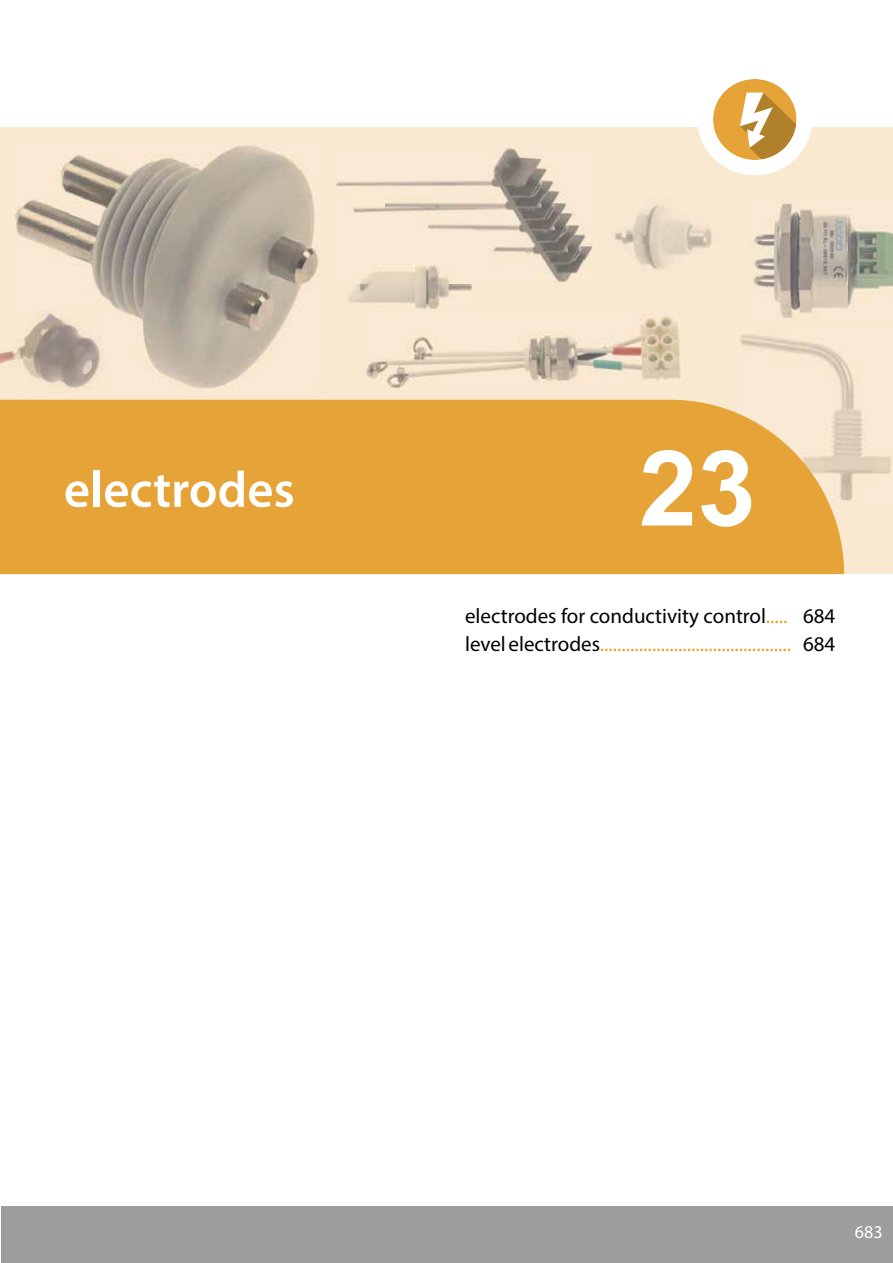
<style>
.page{position:relative;width:893px;height:1263px;background:#fff}
.page>*{position:absolute;margin:0;border:0;box-sizing:border-box;transform-origin:0 0}
.t1{font:700 105px "Arial";color:#fff}
.t2{font:600 51px "Myriad Pro";color:#fff}
.t3{font:21px/27.8px "Myriad Pro";color:#000}
.t4{font:18px "Myriad Pro";color:#fff}
.s1{color:#e6a337}
</style>
<div class="page">
<div style="left:0;top:128px;width:893px;height:446px;background:#fae9d1"></div>
<img style="left:614px;top:204px;width:98px;height:66px">
<img style="left:0;top:350px;width:55px;height:50px">
<img style="left:15px;top:145px;width:304px;height:243px">
<img style="left:15px;top:303px;width:94px;height:92px">
<img style="left:363px;top:316px;width:318px;height:72px">
<img style="left:752px;top:203px;width:141px;height:117px">
<img style="left:336px;top:147px;width:257px;height:136px">
<img style="left:740px;top:334px;width:151px;height:167px">
<img style="left:348px;top:264px;width:124px;height:45px">
<div style="left:0;top:400px;width:844px;height:174px;background:#e6a337"></div>
<div style="left:1px;top:1206px;width:892px;height:57px;background:#9d9d9c"></div>
<div style="left:697px;top:64px;width:115px;height:111px;background:#fff;border-radius:50%"></div>
<div style="left:713px;top:79px;width:83px;height:81px;background:#e6a337;border-radius:50%"></div>
<svg style="left:740px;top:93px;width:56px;height:66px"></svg>
<h2 class="t2" style="left:64px;top:457px;width:232px">electrodes</h2>
<h1 class="t1" style="left:639px;top:419px;width:118px">23</h1>
<p class="t3" style="left:465px;top:602px;width:372px">electrodes for conductivity control<span class="s1">.....</span> 684 level electrodes<span class="s1">............................................</span> 684</p>
<p class="t4" style="left:855px;top:1220px;width:29px">683</p>
</div>
